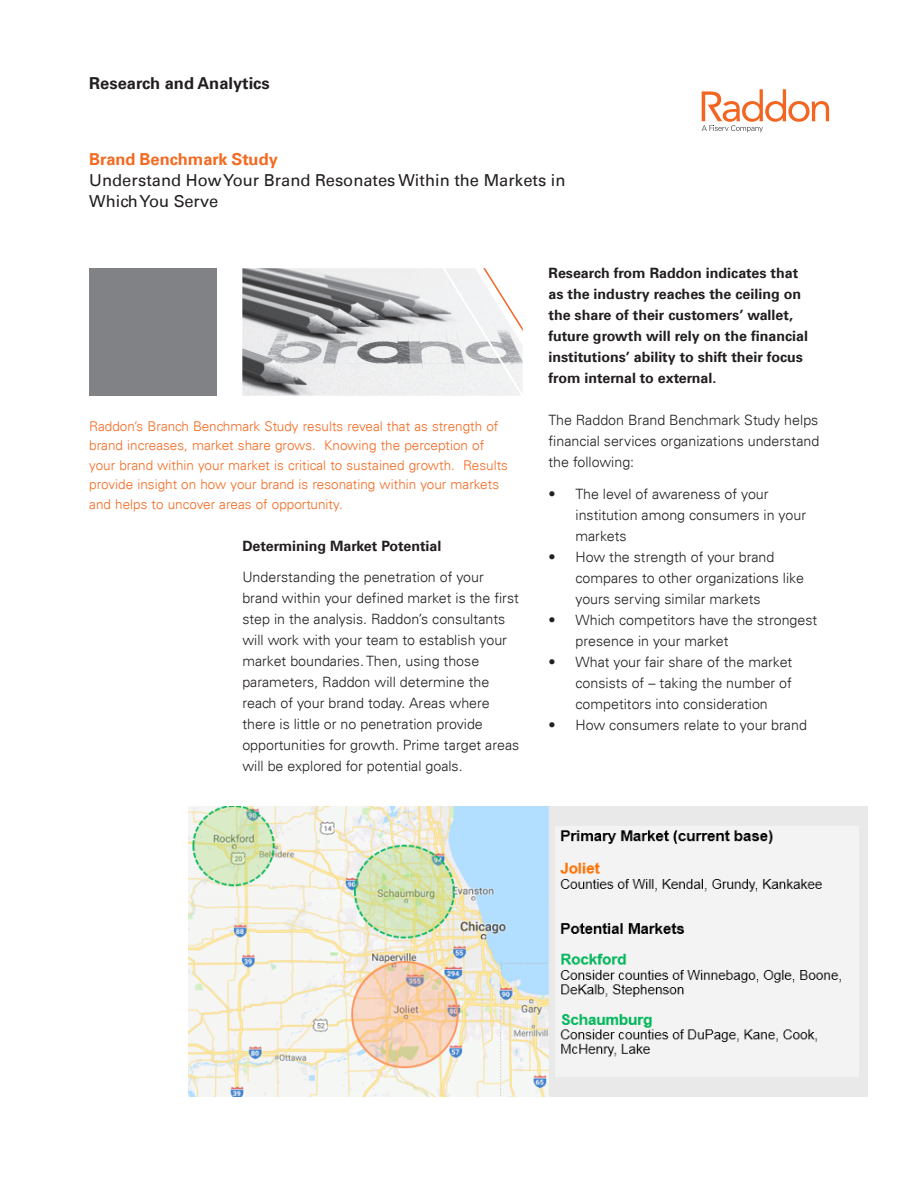
<style>
.page{position:relative;width:918px;height:1188px;background:#fff}
.page>*{position:absolute;margin:0;border:0;box-sizing:border-box;transform-origin:0 0}
.US_FC_black_product{font:16.5px/21px "Univers LT";color:#231f20}
.US_FC_black_product-2{font:700 16.5px "Univers LT";color:#231f20}
.US_FC_orange_product{font:700 16.5px "Univers LT";color:#f36a21}
.US_BD_black_body_cop{font:300 14.25px/21px "Univers LT";color:#231f20}
.US_BD_black_body_cop-2{font:700 14.25px/21px "Univers LT";color:#231f20}
.US_SH_black_subheads{font:300 14.25px/21px "Univers LT";color:#231f20;text-align:justify}
.US_SH_black_subheads-2{font:700 14.25px "Univers LT";color:#231f20}
.US_FC_orange_introdu{font:300 13.5px/19.5px "Univers LT";color:#f36a21}
</style>
<div class="page">
<svg style="left:702px;top:89px;width:127px;height:43px"></svg>
<div style="left:89px;top:268px;width:128px;height:127px;background:#808285"></div>
<img style="left:242px;top:268px;width:193px;height:128px">
<svg style="left:435px;top:268px;width:88px;height:128px"></svg>
<img style="left:189px;top:806px;width:679px;height:291px">
<p class="US_FC_black_product-2" style="left:89px;top:74px;width:182px">Research and Analytics</p>
<p class="US_FC_orange_product" style="left:89px;top:150px;width:190px">Brand Benchmark Study</p>
<p class="US_FC_black_product" style="left:89px;top:170px;width:478px">Understand How Your Brand Resonates Within the Markets in<br>Which You Serve</p>
<p class="US_FC_orange_introdu" style="left:89px;top:416px;width:420px">Raddon’s Branch Benchmark Study results reveal that as strength of brand increases, market share grows. Knowing the perception of your brand within your market is critical to sustained growth. Results provide insight on how your brand is resonating within your markets and helps to uncover areas of opportunity.</p>
<p class="US_SH_black_subheads-2" style="left:242px;top:537px;width:201px">Determining Market Potential</p>
<p class="US_BD_black_body_cop" style="left:242px;top:567px;width:278px">Understanding the penetration of your brand within your defined market is the first step in the analysis. Raddon’s consultants will work with your team to establish your market boundaries. Then, using those parameters, Raddon will determine the reach of your brand today. Areas where there is little or no penetration provide opportunities for growth. Prime target areas will be explored for potential goals.</p>
<p class="US_BD_black_body_cop-2" style="left:549px;top:263px;width:261px">Research from Raddon indicates that as the industry reaches the ceiling on the share of their customers’ wallet, future growth will rely on the financial institutions’ ability to shift their focus from internal to external.</p>
<p class="US_SH_black_subheads" style="left:549px;top:410px;width:272px">The Raddon Brand Benchmark Study helps financial services organizations understand the following:</p>
<p class="US_BD_black_body_cop" style="left:576px;top:483px;width:232px;text-indent:-27px">• The level of awareness of your institution among consumers in your markets</p>
<p class="US_BD_black_body_cop" style="left:576px;top:546px;width:230px;text-indent:-27px">• How the strength of your brand compares to other organizations like yours serving similar markets</p>
<p class="US_BD_black_body_cop" style="left:576px;top:609px;width:243px;text-indent:-27px">• Which competitors have the strongest presence in your market</p>
<p class="US_BD_black_body_cop" style="left:576px;top:651px;width:218px;text-align:justify;text-indent:-27px">• What your fair share of the market consists of – taking the number of competitors into consideration</p>
<p class="US_BD_black_body_cop" style="left:549px;top:714px;width:260px">• How consumers relate to your brand</p>
</div>
